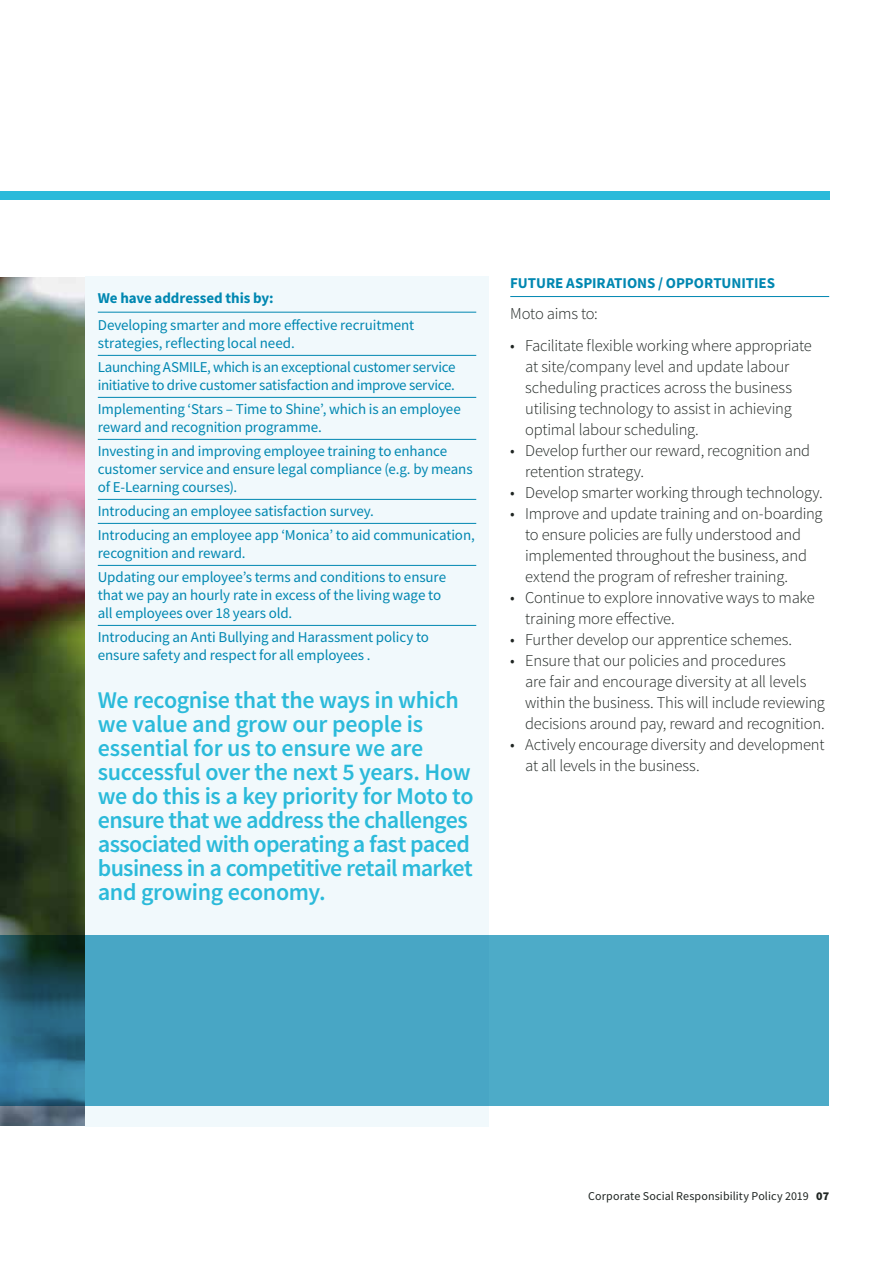
<style>
.page{position:relative;width:893px;height:1263px;background:#fff}
.page>*{position:absolute;margin:0;border:0;box-sizing:border-box;transform-origin:0 0}
.t1{font:600 24px/24px "Source Sans Pro";letter-spacing:-.02em;color:#2bbada}
.t2{font:300 16.5px/21px "Source Sans Pro";letter-spacing:-.015em;color:#1f2522}
.t3{font:15px/18px "Source Sans Pro";letter-spacing:-.01em;color:#0087b1}
.t4{font:700 15px "Source Sans Pro";letter-spacing:-.005em;color:#0087b1}
.t5{font:12px "Source Sans Pro";letter-spacing:.01em;color:#1f2522}
.s1{font-weight:900}
</style>
<div class="page">
<img style="left:0;top:277px;width:85px;height:849px">
<hr style="left:510px;top:296px;width:319px;height:1px;background:#0087b1">
<div style="left:85px;top:276px;width:404px;height:851px;background:#f1f9fc"></div>
<hr style="left:98px;top:312px;width:378px;height:1px;background:#0087b1">
<hr style="left:98px;top:355px;width:378px;height:1px;background:#0087b1">
<hr style="left:98px;top:397px;width:378px;height:1px;background:#0087b1">
<hr style="left:98px;top:439px;width:378px;height:1px;background:#0087b1">
<hr style="left:98px;top:499px;width:378px;height:1px;background:#0087b1">
<hr style="left:98px;top:523px;width:378px;height:1px;background:#0087b1">
<hr style="left:98px;top:565px;width:378px;height:1px;background:#0087b1">
<hr style="left:98px;top:625px;width:378px;height:1px;background:#0087b1">
<div style="left:0;top:191px;width:829px;height:9px;background:#2bbada"></div>
<svg style="left:0;top:935px;width:829px;height:171px;background:#46a0bd"></svg>
<p class="t4" style="left:98px;top:287px;width:177px">We have addressed this by:</p>
<p class="t3" style="left:98px;top:315px;width:318px">Developing smarter and more effective recruitment strategies, reflecting local need.</p>
<p class="t3" style="left:98px;top:357px;width:359px">Launching ASMILE, which is an exceptional customer service initiative to drive customer satisfaction and improve service.</p>
<p class="t3" style="left:98px;top:399px;width:365px">Implementing ‘Stars – Time to Shine’, which is an employee reward and recognition programme.</p>
<p class="t3" style="left:98px;top:441px;width:376px">Investing in and improving employee training to enhance customer service and ensure legal compliance (e.g. by means of E-Learning courses).</p>
<p class="t3" style="left:98px;top:498px;width:378px;line-height:24px">Introducing an employee satisfaction survey.<br>Introducing an employee app ‘Monica’ to aid communication,</p>
<p class="t3" style="left:98px;top:540px;width:350px;line-height:24px">recognition and reward.<br>Updating our employee’s terms and conditions to ensure</p>
<p class="t3" style="left:98px;top:585px;width:345px">that we pay an hourly rate in excess of the living wage to all employees over 18 years old.</p>
<p class="t3" style="left:98px;top:627px;width:333px">Introducing an Anti Bullying and Harassment policy to ensure safety and respect for all employees .</p>
<p class="t1" style="left:98px;top:688px;width:377px">We recognise that the ways in which we value and grow our people is essential for us to ensure we are successful over the next 5 years. How we do this is a key priority for Moto to ensure that we address the challenges associated with operating a fast paced business in a competitive retail market and growing economy.</p>
<p class="t4" style="left:510px;top:272px;width:266px">FUTURE ASPIRATIONS / OPPORTUNITIES</p>
<p class="t2" style="left:510px;top:303px;width:89px">Moto aims to:</p>
<p class="t2" style="left:525px;top:335px;width:288px;text-indent:-15px">• Facilitate flexible working where appropriate at site/company level and update labour scheduling practices across the business utilising technology to assist in achieving optimal labour scheduling.</p>
<p class="t2" style="left:525px;top:440px;width:287px;text-indent:-15px">• Develop further our reward, recognition and retention strategy.</p>
<p class="t2" style="left:510px;top:482px;width:314px">• Develop smarter working through technology.</p>
<p class="t2" style="left:525px;top:503px;width:299px;text-indent:-15px">• Improve and update training and on-boarding to ensure policies are fully understood and implemented throughout the business, and extend the program of refresher training.</p>
<p class="t2" style="left:525px;top:587px;width:291px;text-indent:-15px">• Continue to explore innovative ways to make training more effective.</p>
<p class="t2" style="left:510px;top:629px;width:283px">• Further develop our apprentice schemes.</p>
<p class="t2" style="left:525px;top:650px;width:301px;text-indent:-15px">• Ensure that our policies and procedures<br>are fair and encourage diversity at all levels within the business. This will include reviewing decisions around pay, reward and recognition.</p>
<p class="t2" style="left:525px;top:734px;width:301px;text-indent:-15px">• Actively encourage diversity and development at all levels in the business.</p>
<p class="t5" style="left:588px;top:1188px;width:243px">Corporate Social Responsibility Policy 2019 <span class="s1">07</span></p>
</div>
